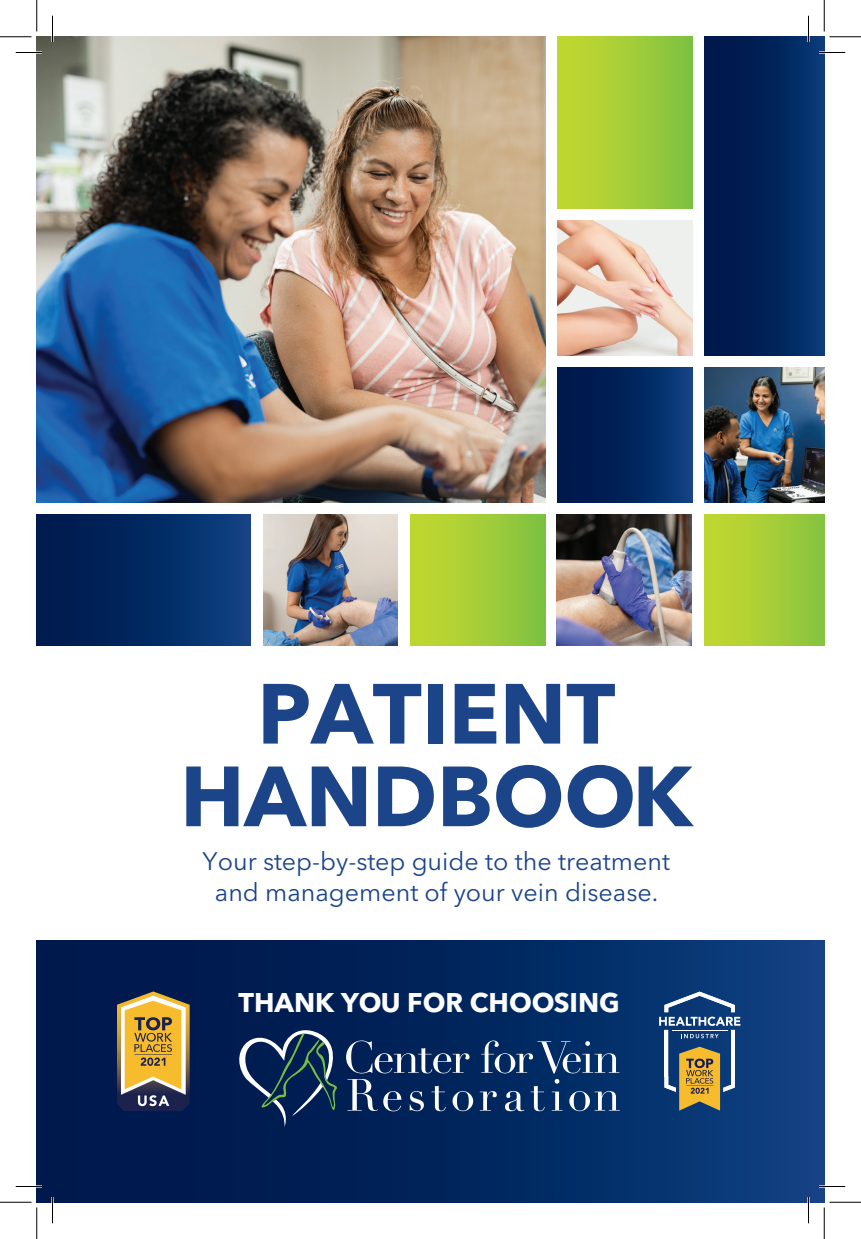
<style>
.page{position:relative;width:861px;height:1239px;background:#fff}
.page>*{position:absolute;margin:0;border:0;box-sizing:border-box;transform-origin:0 0}
.t1{font:700 84.35px/82.6px "Avenir Next LT Pro";letter-spacing:-.005em;color:#1b4489;text-align:center}
.t2{font:700 26.78px "Avenir Next LT Pro";color:#fff}
.t3{font:25.2px/30.1px "Avenir Next LT Pro";color:#1b4489;text-align:center}
</style>
<div class="page">
<div style="left:558px;top:37px;width:134px;height:171px;background:linear-gradient(to right,#c7d82f,#81c241)"></div>
<div style="left:558px;top:368px;width:134px;height:134px;background:linear-gradient(to right,#001142,#0a3c7b)"></div>
<img style="left:705px;top:368px;width:119px;height:134px">
<img style="left:37px;top:37px;width:508px;height:465px">
<img style="left:558px;top:221px;width:134px;height:134px">
<div style="left:705px;top:37px;width:119px;height:318px;background:linear-gradient(to right,#001244,#053673)"></div>
<div style="left:37px;top:940px;width:787px;height:262px;background:linear-gradient(to right,#001243,#0b3d7c)"></div>
<div style="left:410px;top:515px;width:135px;height:130px;background:linear-gradient(to right,#c7d82f,#81c242)"></div>
<div style="left:37px;top:515px;width:214px;height:130px;background:linear-gradient(to right,#001648,#0e4081)"></div>
<div style="left:705px;top:515px;width:119px;height:130px;background:linear-gradient(to right,#c6d82f,#89c440)"></div>
<img style="left:556px;top:515px;width:135px;height:130px">
<svg style="left:659px;top:992px;width:81px;height:119px;background:#5d6e78"></svg>
<svg style="left:117px;top:991px;width:73px;height:120px;background:#ad9257"></svg>
<svg style="left:346px;top:1041px;width:124px;height:32px;background:#304c77"></svg>
<svg style="left:481px;top:1041px;width:138px;height:32px;background:#355784"></svg>
<svg style="left:410px;top:1091px;width:14px;height:20px"></svg>
<svg style="left:432px;top:1086px;width:14px;height:25px"></svg>
<svg style="left:453px;top:1091px;width:20px;height:20px"></svg>
<svg style="left:480px;top:1091px;width:17px;height:20px"></svg>
<svg style="left:505px;top:1091px;width:19px;height:20px"></svg>
<svg style="left:531px;top:1086px;width:14px;height:25px"></svg>
<svg style="left:552px;top:1079px;width:10px;height:32px"></svg>
<svg style="left:569px;top:1091px;width:51px;height:20px"></svg>
<svg style="left:348px;top:1079px;width:53px;height:32px;background:#3b547e"></svg>
<svg style="left:239px;top:1024px;width:99px;height:103px;background:#213d63"></svg>
<img style="left:263px;top:515px;width:135px;height:130px">
<hr style="left:16px;top:51px;width:26px;height:3px;background:#fff">
<hr style="left:819px;top:51px;width:26px;height:3px;background:#fff">
<hr style="left:16px;top:1185px;width:26px;height:3px;background:#fff">
<hr style="left:819px;top:1185px;width:26px;height:3px;background:#fff">
<hr style="left:51px;top:16px;width:3px;height:26px;background:#fff">
<hr style="left:51px;top:1197px;width:3px;height:26px;background:#fff">
<hr style="left:807px;top:16px;width:3px;height:26px;background:#fff">
<hr style="left:807px;top:1197px;width:3px;height:26px;background:#fff">
<svg style="left:16px;top:52px;width:26px;height:1px"></svg>
<svg style="left:819px;top:52px;width:26px;height:1px"></svg>
<svg style="left:16px;top:1186px;width:26px;height:1px"></svg>
<svg style="left:819px;top:1186px;width:26px;height:1px"></svg>
<svg style="left:52px;top:16px;width:1px;height:26px"></svg>
<svg style="left:52px;top:1197px;width:1px;height:26px"></svg>
<svg style="left:808px;top:16px;width:1px;height:26px"></svg>
<svg style="left:808px;top:1197px;width:1px;height:26px"></svg>
<hr style="left:0;top:36px;width:32px;height:1px;background:#000">
<hr style="left:830px;top:36px;width:31px;height:1px;background:#000">
<hr style="left:0;top:1202px;width:32px;height:1px;background:#000">
<hr style="left:830px;top:1202px;width:31px;height:1px;background:#000">
<hr style="left:36px;top:0;width:1px;height:32px;background:#000">
<hr style="left:36px;top:1208px;width:1px;height:31px;background:#000">
<hr style="left:824px;top:0;width:1px;height:32px;background:#000">
<hr style="left:824px;top:1208px;width:1px;height:31px;background:#000">
<h1 class="t1" style="left:180px;top:671px;width:514px">PATIENT<br>HANDBOOK</h1>
<p class="t3" style="left:203px;top:846px;width:469px">Your step-by-step guide to the treatment and management of your vein disease.</p>
<p class="t2" style="left:239px;top:979px;width:383px">THANK YOU FOR CHOOSING</p>
</div>
